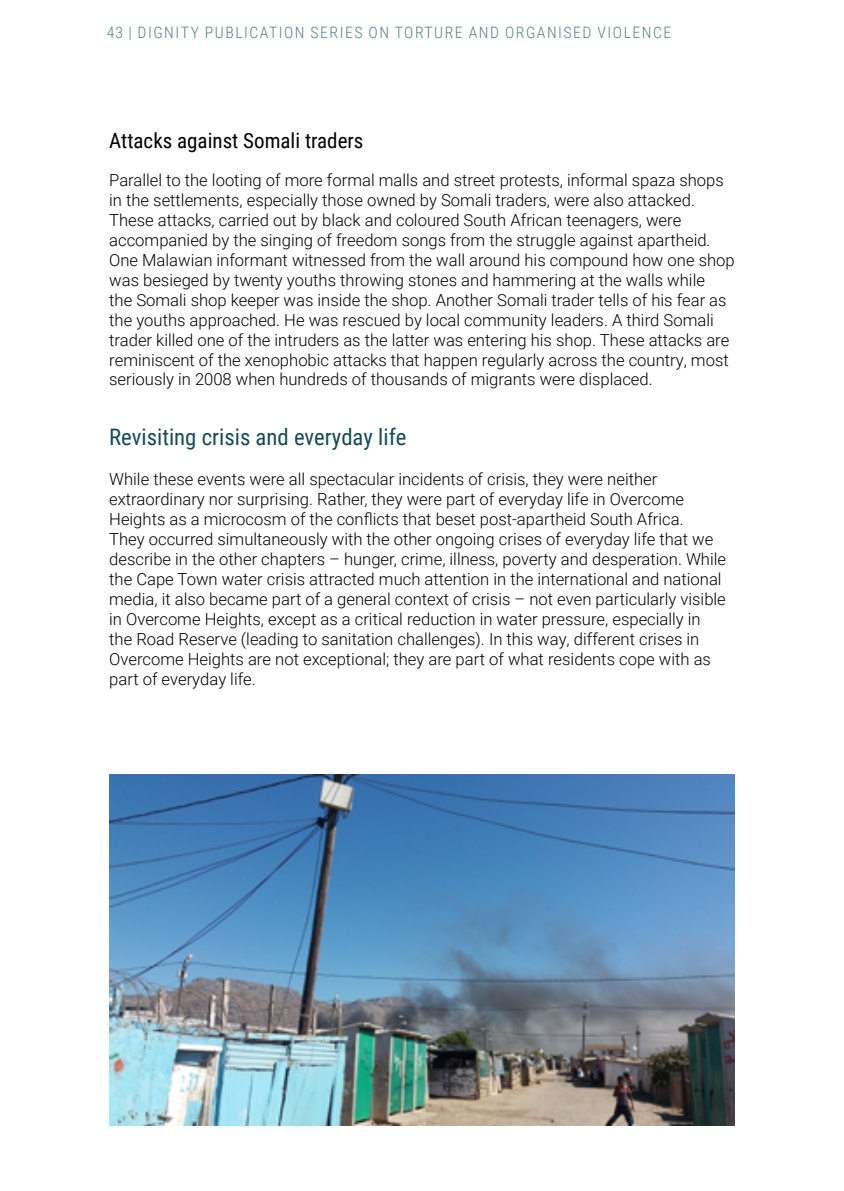
<style>
.page{position:relative;width:844px;height:1191px;background:#fff}
.page>*{position:absolute;margin:0;border:0;box-sizing:border-box;transform-origin:0 0}
.t1{font:22.75px "Roboto Condensed";color:#164a54}
.t2{font:21px "Roboto Condensed";color:#000}
.t3{font:300 16.62px/19.9px "Roboto";color:#000}
.t4{font:300 15.75px "Roboto Condensed";letter-spacing:.095em;color:#558285}
</style>
<div class="page">
<img style="left:109px;top:774px;width:625px;height:351px">
<p class="t4" style="left:107px;top:22px;width:566px">43 | DIGNITY PUBLICATION SERIES ON TORTURE AND ORGANISED VIOLENCE</p>
<p class="t2" style="left:109px;top:126px;width:256px">Attacks against Somali traders</p>
<p class="t3" style="left:109px;top:169px;width:627px">Parallel to the looting of more formal malls and street protests, informal spaza shops in the settlements, especially those owned by Somali traders, were also attacked.<br>These attacks, carried out by black and coloured South African teenagers, were accompanied by the singing of freedom songs from the struggle against apartheid.<br>One Malawian informant witnessed from the wall around his compound how one shop was besieged by twenty youths throwing stones and hammering at the walls while<br>the Somali shop keeper was inside the shop. Another Somali trader tells of his fear as the youths approached. He was rescued by local community leaders. A third Somali trader killed one of the intruders as the latter was entering his shop. These attacks are reminiscent of the xenophobic attacks that happen regularly across the country, most seriously in 2008 when hundreds of thousands of migrants were displaced.</p>
<h1 class="t1" style="left:109px;top:421px;width:299px">Revisiting crisis and everyday life</h1>
<p class="t3" style="left:109px;top:469px;width:618px">While these events were all spectacular incidents of crisis, they were neither extraordinary nor surprising. Rather, they were part of everyday life in Overcome Heights as a microcosm of the conflicts that beset post-apartheid South Africa.<br>They occurred simultaneously with the other ongoing crises of everyday life that we describe in the other chapters – hunger, crime, illness, poverty and desperation. While the Cape Town water crisis attracted much attention in the international and national media, it also became part of a general context of crisis – not even particularly visible in Overcome Heights, except as a critical reduction in water pressure, especially in the Road Reserve (leading to sanitation challenges). In this way, different crises in Overcome Heights are not exceptional; they are part of what residents cope with as part of everyday life.</p>
</div>
